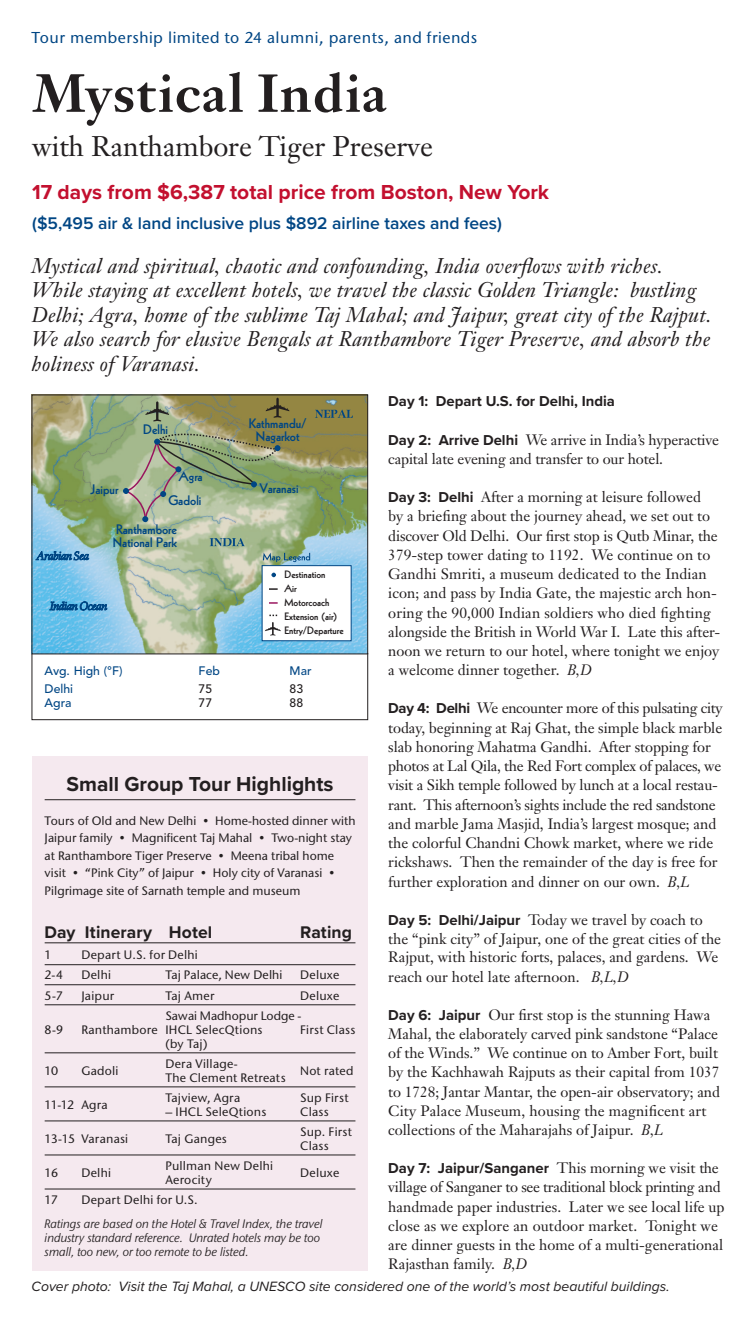
<style>
.page{position:relative;width:756px;height:1323px;background:#fff}
.page>*{position:absolute;margin:0;border:0;box-sizing:border-box;transform-origin:0 0}
.t1{font:500 56px "Janson URW";color:#231f20}
.t2{font:28px "Janson Text LT Pro";letter-spacing:-.005em;color:#231f20}
.t3{font:italic 21px/24.5px "Janson Text LT Pro";letter-spacing:.01em;color:#231f20}
.t4{font:700 21px "Proxima Nova";color:#c3102f}
.t5{font:700 21px "Proxima Nova";color:#231f20}
.t6{font:600 17.5px "Proxima Nova";color:#004684}
.t7{font:700 17.5px "Proxima Nova";letter-spacing:.005em;color:#231f20}
.Tour_Membership{font:500 15.75px "Stone Sans ITC Std";letter-spacing:.03em;color:#004684}
.t8{font:14.88px/19.2px "Janson Text LT Pro";color:#231f20}
.t9{font:700 14.88px "Proxima Nova";color:#231f20}
.t10{font:italic 14px "Proxima Nova";color:#231f20}
.t11{font:800 13.47px/13.3px "Kabel LT Pro";color:#004684}
.Itinerary{font:500 12.25px/17.5px "Stone Sans ITC Std";letter-spacing:.01em;color:#231f20}
.t12{font:italic 12.25px/14px "Stone Sans IIITC Pro";color:#231f20}
.Information{font:500 12.25px "Avenir LT Pro";color:#004684}
.Information-2{font:500 12.25px "Avenir LT Pro";color:#231f20}
.t13{font:800 10.33px/14.2px "Kabel LT Pro";color:#231f20}
.s1{font-family:"Proxima Nova";font-weight:700}
.s2{font-style:italic}
</style>
<div class="page">
<div style="left:32px;top:653px;width:336px;height:67px;border:1px solid #231f20"></div>
<img style="left:34px;top:397px;width:332px;height:255px">
<div style="left:262px;top:566px;width:89px;height:75px;background:#fff"></div>
<div style="left:262px;top:565px;width:90px;height:76px;border:1px solid #004684"></div>
<svg style="left:269px;top:602px;width:9px;height:2px"></svg>
<svg style="left:271px;top:573px;width:5px;height:4px"></svg>
<svg style="left:265px;top:622px;width:16px;height:14px"></svg>
<svg style="left:263px;top:553px;width:47px;height:9px"></svg>
<svg style="left:269px;top:588px;width:9px;height:2px"></svg>
<svg style="left:210px;top:538px;width:35px;height:8px"></svg>
<svg style="left:50px;top:600px;width:57px;height:12px"></svg>
<svg style="left:36px;top:551px;width:53px;height:11px"></svg>
<svg style="left:315px;top:410px;width:38px;height:8px"></svg>
<svg style="left:123px;top:398px;width:166px;height:123px;background:#9ba67c"></svg>
<div style="left:32px;top:756px;width:336px;height:515px;background:#f5e9ef"></div>
<hr style="left:45px;top:799px;width:310px;height:1px;background:#231f20">
<hr style="left:45px;top:943px;width:310px;height:1px;background:#231f20">
<hr style="left:45px;top:964px;width:310px;height:1px;background:#231f20">
<hr style="left:45px;top:984px;width:310px;height:1px;background:#231f20">
<hr style="left:45px;top:1004px;width:310px;height:1px;background:#231f20">
<hr style="left:45px;top:1053px;width:310px;height:1px;background:#231f20">
<hr style="left:45px;top:1087px;width:310px;height:1px;background:#231f20">
<hr style="left:45px;top:1121px;width:310px;height:1px;background:#231f20">
<hr style="left:45px;top:1155px;width:310px;height:1px;background:#231f20">
<hr style="left:45px;top:1189px;width:310px;height:1px;background:#231f20">
<p class="Tour_Membership" style="left:32px;top:28px;width:447px">Tour membership limited to 24 alumni, parents, and friends</p>
<p class="t1" style="left:32px;top:62px;width:357px">Mystical India</p>
<p class="t2" style="left:32px;top:128px;width:402px">with Ranthambore Tiger Preserve</p>
<p class="t4" style="left:32px;top:177px;width:518px">17 days from $6,387 total price from Boston, New York</p>
<p class="t6" style="left:32px;top:210px;width:471px">($5,495 air &amp; land inclusive plus $892 airline taxes and fees)</p>
<p class="t3" style="left:32px;top:253px;width:682px">Mystical and spiritual, chaotic and confounding, India overflows with riches.<br>While staying at excellent hotels, we travel the classic Golden Triangle: bustling Delhi; Agra, home of the sublime Taj Mahal; and Jaipur, great city of the Rajput.<br>We also search for elusive Bengals at Ranthambore Tiger Preserve, and absorb the holiness of Varanasi.</p>
<p class="t11" style="left:91px;top:483px;width:29px">Jaipur</p>
<p class="t11" style="left:143px;top:423px;width:26px">Delhi</p>
<p class="t11" style="left:179px;top:470px;width:25px">Agra</p>
<p class="t11" style="left:168px;top:494px;width:34px">Gadoli</p>
<p class="t11" style="left:113px;top:523px;width:66px">Ranthambore<br>National Park</p>
<p class="t11" style="left:249px;top:417px;width:59px;text-align:center">Kathmandu/<br>Nagarkot</p>
<p class="t11" style="left:260px;top:482px;width:40px">Varanasi</p>
<p class="t13" style="left:284px;top:567px;width:61px">Destination<br>Air<br>Motorcoach<br>Extension (air)<br>Entry/Departure</p>
<p class="Information" style="left:45px;top:664px;width:79px">Avg. High (°F)</p>
<p class="Information" style="left:199px;top:664px;width:23px">Feb</p>
<p class="Information" style="left:290px;top:664px;width:23px">Mar</p>
<p class="Information" style="left:45px;top:681px;width:30px">Delhi</p>
<p class="Information-2" style="left:199px;top:681px;width:15px">75</p>
<p class="Information-2" style="left:290px;top:681px;width:15px">83</p>
<p class="Information" style="left:45px;top:695px;width:28px">Agra</p>
<p class="Information-2" style="left:199px;top:695px;width:15px">77</p>
<p class="Information-2" style="left:290px;top:695px;width:15px">88</p>
<p class="t5" style="left:67px;top:769px;width:269px">Small Group Tour Highlights</p>
<p class="Itinerary" style="left:45px;top:812px;width:312px">Tours of Old and New Delhi • Home-hosted dinner with Jaipur family • Magnificent Taj Mahal • Two-night stay at Ranthambore Tiger Preserve • Meena tribal home visit • “Pink City” of Jaipur • Holy city of Varanasi • Pilgrimage site of Sarnath temple and museum</p>
<p class="t7" style="left:45px;top:919px;width:169px">Day Itinerary Hotel</p>
<p class="t7" style="left:300px;top:919px;width:53px">Rating</p>
<p class="Itinerary" style="left:45px;top:946px;width:9px">1</p>
<p class="Itinerary" style="left:81px;top:946px;width:118px">Depart U.S. for Delhi</p>
<p class="Itinerary" style="left:45px;top:966px;width:20px">2-4</p>
<p class="Itinerary" style="left:81px;top:966px;width:31px">Delhi</p>
<p class="Itinerary" style="left:165px;top:966px;width:119px">Taj Palace, New Delhi</p>
<p class="Itinerary" style="left:300px;top:966px;width:41px">Deluxe</p>
<p class="Itinerary" style="left:45px;top:986px;width:20px">5-7</p>
<p class="Itinerary" style="left:81px;top:986px;width:34px">Jaipur</p>
<p class="Itinerary" style="left:165px;top:986px;width:51px">Taj Amer</p>
<p class="Itinerary" style="left:300px;top:986px;width:41px">Deluxe</p>
<p class="Itinerary" style="left:165px;top:1006px;width:138px">Sawai Madhopur Lodge -</p>
<p class="Itinerary" style="left:45px;top:1020px;width:20px">8-9</p>
<p class="Itinerary" style="left:81px;top:1020px;width:183px">Ranthambore IHCL SelecQtions</p>
<p class="Itinerary" style="left:300px;top:1020px;width:57px">First Class</p>
<p class="Itinerary" style="left:165px;top:1034px;width:43px">(by Taj)</p>
<p class="Itinerary" style="left:45px;top:1061px;width:15px">10</p>
<p class="Itinerary" style="left:81px;top:1061px;width:39px">Gadoli</p>
<p class="Itinerary" style="left:165px;top:1054px;width:74px">Dera Village-</p>
<p class="Itinerary" style="left:300px;top:1061px;width:55px">Not rated</p>
<p class="Itinerary" style="left:165px;top:1068px;width:122px">The Clement Retreats</p>
<p class="Itinerary" style="left:45px;top:1096px;width:65px">11-12 Agra</p>
<p class="Itinerary" style="left:165px;top:1089px;width:76px">Tajview, Agra</p>
<p class="Itinerary" style="left:300px;top:1089px;width:50px">Sup First</p>
<p class="Itinerary" style="left:165px;top:1103px;width:103px">– IHCL SeleQtions</p>
<p class="Itinerary" style="left:300px;top:1103px;width:30px">Class</p>
<p class="Itinerary" style="left:45px;top:1130px;width:85px">13-15 Varanasi</p>
<p class="Itinerary" style="left:165px;top:1130px;width:63px">Taj Ganges</p>
<p class="Itinerary" style="left:300px;top:1124px;width:53px;line-height:14px">Sup. First<br>Class</p>
<p class="Itinerary" style="left:45px;top:1164px;width:15px">16</p>
<p class="Itinerary" style="left:81px;top:1164px;width:31px">Delhi</p>
<p class="Itinerary" style="left:165px;top:1157px;width:109px">Pullman New Delhi</p>
<p class="Itinerary" style="left:300px;top:1164px;width:41px">Deluxe</p>
<p class="Itinerary" style="left:165px;top:1171px;width:48px">Aerocity</p>
<p class="Itinerary" style="left:45px;top:1191px;width:15px">17</p>
<p class="Itinerary" style="left:81px;top:1191px;width:118px">Depart Delhi for U.S.</p>
<p class="t12" style="left:45px;top:1216px;width:279px">Ratings are based on the Hotel &amp; Travel Index, the travel industry standard reference. Unrated hotels may be too small, too new, or too remote to be listed.</p>
<p class="t9" style="left:388px;top:390px;width:228px">Day 1: Depart U.S. for Delhi, India</p>
<p class="t8" style="left:388px;top:430px;width:332px"><span class="s1">Day 2: Arrive Delhi</span> We arrive in India’s hyperactive capital late evening and transfer to our hotel.</p>
<p class="t8" style="left:388px;top:487px;width:333px"><span class="s1">Day 3: Delhi</span> After a morning at leisure followed by a briefing about the journey ahead, we set out to discover Old Delhi. Our first stop is Qutb Minar, the 379-step tower dating to 1192. We continue on to Gandhi Smriti, a museum dedicated to the Indian icon; and pass by India Gate, the majestic arch hon&shy;oring the 90,000 Indian soldiers who died fighting alongside the British in World War I. Late this after&shy;noon we return to our hotel, where tonight we enjoy a welcome dinner together. <span class="s2">B,D</span></p>
<p class="t8" style="left:388px;top:699px;width:336px"><span class="s1">Day 4: Delhi</span> We encounter more of this pulsating city today, beginning at Raj Ghat, the simple black marble slab honoring Mahatma Gandhi. After stopping for photos at Lal Qila, the Red Fort complex of palaces, we visit a Sikh temple followed by lunch at a local restau&shy;rant. This afternoon’s sights include the red sandstone and marble Jama Masjid, India’s largest mosque; and the colorful Chandni Chowk market, where we ride rickshaws. Then the remainder of the day is free for further exploration and dinner on our own. <span class="s2">B,L</span></p>
<p class="t8" style="left:388px;top:910px;width:334px"><span class="s1">Day 5: Delhi/Jaipur</span> Today we travel by coach to the “pink city” of Jaipur, one of the great cities of the Rajput, with historic forts, palaces, and gardens. We reach our hotel late afternoon. <span class="s2">B,L,D</span></p>
<p class="t8" style="left:388px;top:1005px;width:333px"><span class="s1">Day 6: Jaipur</span> Our first stop is the stunning Hawa Mahal, the elaborately carved pink sandstone “Palace of the Winds.” We continue on to Amber Fort, built by the Kachhawah Rajputs as their capital from 1037 to 1728; Jantar Mantar, the open-air observatory; and City Palace Museum, housing the magnificent art collections of the Maharajahs of Jaipur. <span class="s2">B,L</span></p>
<p class="t8" style="left:388px;top:1158px;width:338px"><span class="s1">Day 7: Jaipur/Sanganer</span> This morning we visit the village of Sanganer to see traditional block printing and handmade paper industries. Later we see local life up close as we explore an outdoor market. Tonight we are dinner guests in the home of a multi-generational Rajasthan family. <span class="s2">B,D</span></p>
<p class="t10" style="left:32px;top:1276px;width:640px">Cover photo: Visit the Taj Mahal, a UNESCO site considered one of the world’s most beautiful buildings.</p>
</div>
